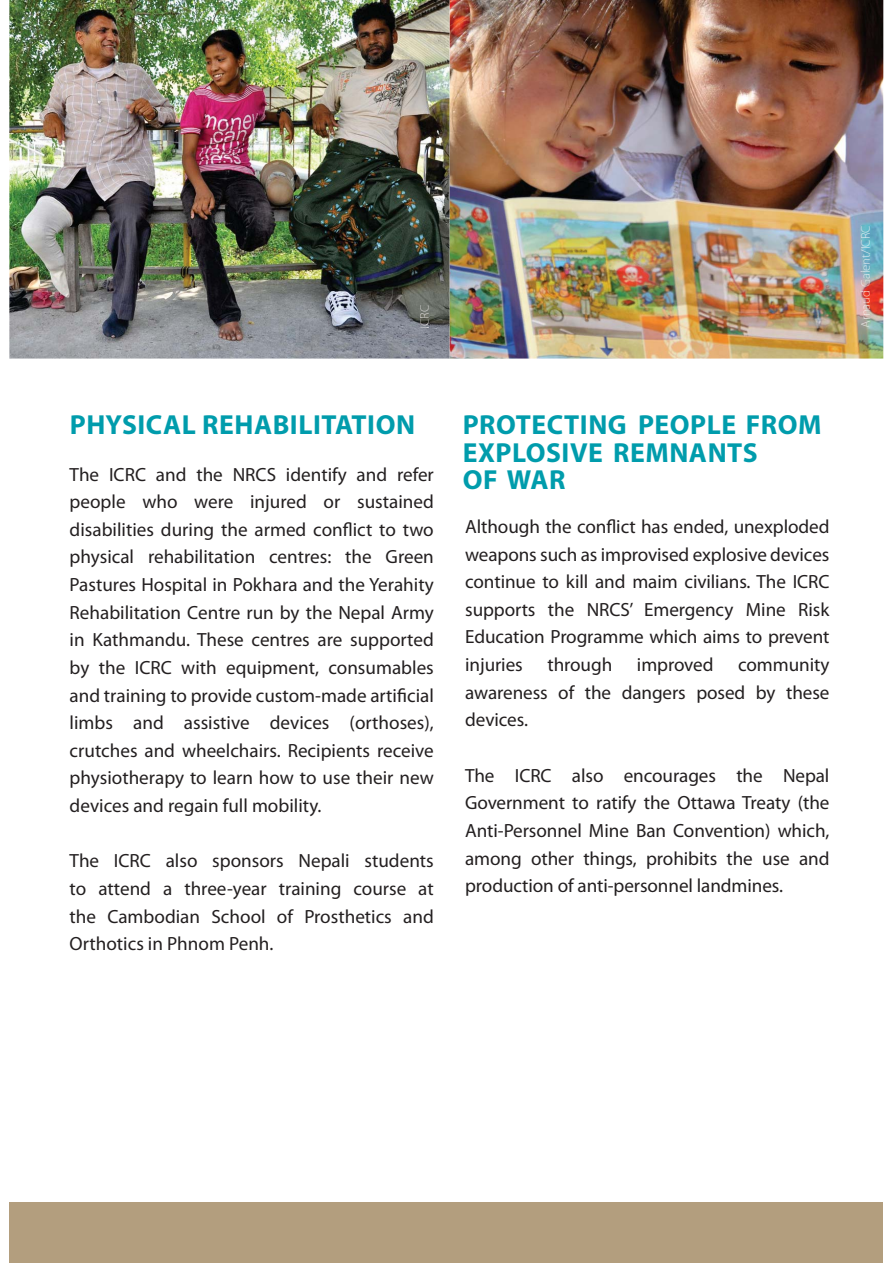
<style>
.page{position:relative;width:893px;height:1263px;background:#fff}
.page>*{position:absolute;margin:0;border:0;box-sizing:border-box;transform-origin:0 0}
.t1{font:700 27.6px/27.6px "Myriad Pro";letter-spacing:.02em;color:#009cac}
.t2{font:19.2px/27.6px "Myriad Pro";letter-spacing:-.005em;color:#231f20;text-align:justify}
.t3{font:300 12.75px "Myriad Pro";color:#e8e6e4}
.t4{font:300 12.75px "Myriad Pro";color:#d8d7d5}
.s1{color:#d0cfcb}
.s2{color:#d3d2d4}
.s3{color:#f8eeec}
.s4{color:#f7edec}
.s5{color:#edeaed}
.s6{color:#e9e9ed}
.s7{color:#e5ebee}
.s8{color:#e3e8ee}
.s9{color:#e5ecf0}
.s10{color:#e4eaef}
.s11{color:#e3eaee}
</style>
<div class="page">
<img style="left:9px;top:0;width:874px;height:359px">
<div style="left:9px;top:1203px;width:874px;height:60px;background:#b39e7e"></div>
<img style="left:420px;top:306px;width:9px;height:22px">
<img style="left:860px;top:226px;width:10px;height:101px">
<p class="t4" style="left:417px;top:329px;width:25px;rotate:-90deg"><span class="s1">C</span><span class="s2">I</span> RC</p>
<p class="t3" style="left:858px;top:328px;width:104px;rotate:-90deg">Ar<span class="s3">na</span><span class="s4">ud</span> <span class="s5">G</span><span class="s6">al</span><span class="s7">en</span> <span class="s8">/</span><span class="s9">t</span> <span class="s10">IC</span><span class="s11">RC</span></p>
<h1 class="t1" style="left:70px;top:413px;width:347px">PHYSICAL REHABILITATION</h1>
<p class="t2" style="left:70px;top:462px;width:366px">The ICRC and the NRCS identify and refer people who were injured or sustained disabilities during the armed conflict to two physical rehabilitation centres: the Green Pastures Hospital in Pokhara and the Yerahity Rehabilitation Centre run by the Nepal Army in Kathmandu. These centres are supported by the ICRC with equipment, consumables and training to provide custom-made artificial limbs and assistive devices (orthoses), crutches and wheelchairs. Recipients receive physiotherapy to learn how to use their new devices and regain full mobility.</p>
<p class="t2" style="left:70px;top:849px;width:366px">The ICRC also sponsors Nepali students to attend a three-year training course at the Cambodian School of Prosthetics and Orthotics in Phnom Penh.</p>
<h1 class="t1" style="left:463px;top:413px;width:360px">PROTECTING PEOPLE FROM<br>EXPLOSIVE REMNANTS<br>OF WAR</h1>
<p class="t2" style="left:465px;top:514px;width:366px">Although the conflict has ended, unexploded weapons such as improvised explosive devices continue to kill and maim civilians. The ICRC supports the NRCS’ Emergency Mine Risk Education Programme which aims to prevent injuries</p>
<p class="t2" style="left:547px;top:652px;width:66px">through</p>
<p class="t2" style="left:637px;top:652px;width:78px">improved</p>
<p class="t2" style="left:465px;top:652px;width:366px;text-indent:273px">community awareness of the dangers posed by these devices.</p>
<p class="t2" style="left:465px;top:763px;width:366px">The ICRC also encourages the Nepal Government to ratify the Ottawa Treaty (the Anti-Personnel Mine Ban Convention) which, among other things, prohibits the use and production of anti-personnel landmines.</p>
</div>
